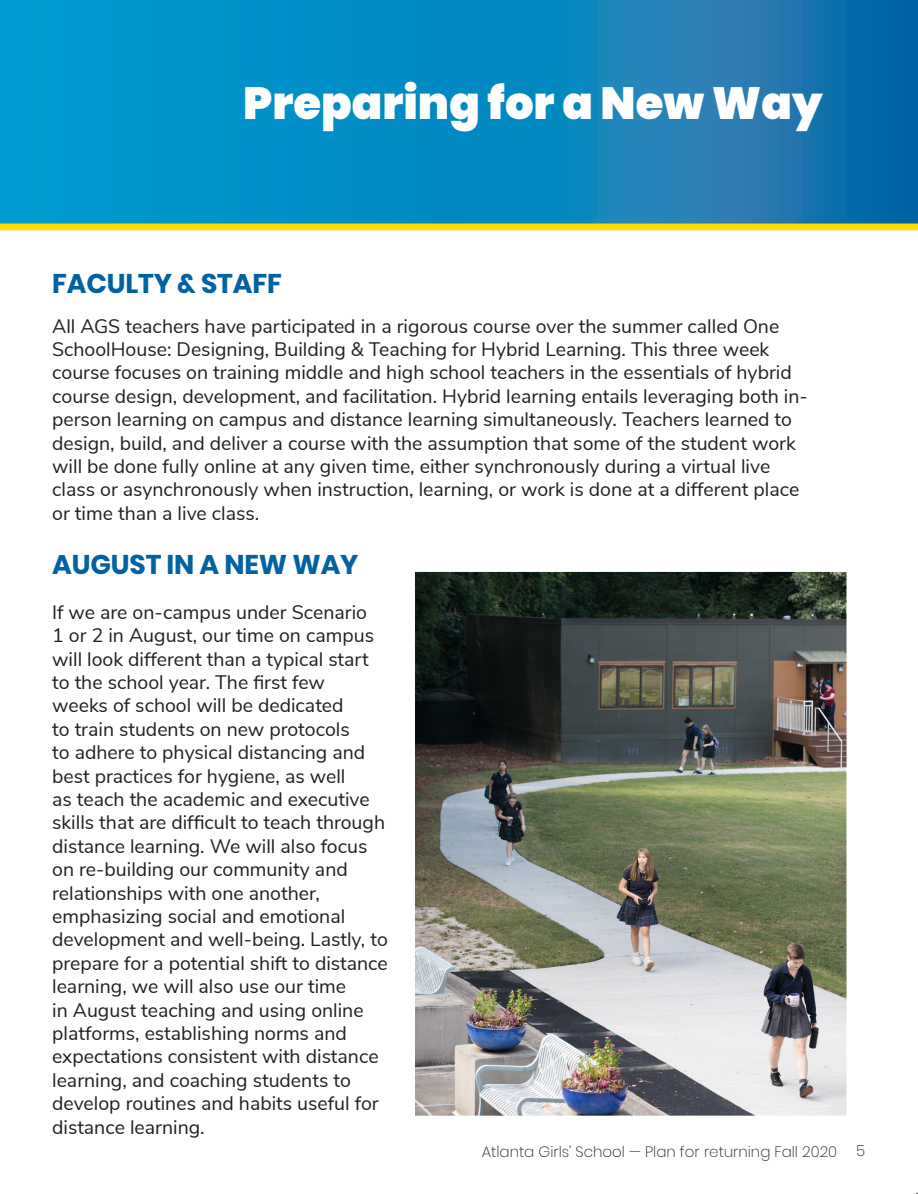
<style>
.page{position:relative;width:918px;height:1194px;background:#fff}
.page>*{position:absolute;margin:0;border:0;box-sizing:border-box;transform-origin:0 0}
.Page_Header{font:900 45px "Poppins";color:#fff}
.t1{font:700 27px "Poppins";letter-spacing:-.005em;color:#0062a2}
.t2{font:19.5px/23.4px "Nunito Sans";color:#231f20}
.t3{font:200 15px "Poppins";color:#231f20}
</style>
<div class="page">
<svg style="left:0;top:218px;width:916px;height:6px;background:#1d8eaf"></svg>
<div style="left:0;top:224px;width:916px;height:6px;background:#ffdc01"></div>
<svg style="left:0;top:0;width:916px;height:218px;background:#0a87bf"></svg>
<img style="left:415px;top:572px;width:430px;height:543px">
<p class="Page_Header" style="left:243px;top:77px;width:580px">Preparing for a New Way</p>
<p class="t1" style="left:52px;top:268px;width:231px">FACULTY &amp; STAFF</p>
<p class="t2" style="left:52px;top:313px;width:756px">All AGS teachers have participated in a rigorous course over the summer called One SchoolHouse: Designing, Building &amp; Teaching for Hybrid Learning. This three week course focuses on training middle and high school teachers in the essentials of hybrid course design, development, and facilitation. Hybrid learning entails leveraging both in&shy;person learning on campus and distance learning simultaneously. Teachers learned to design, build, and deliver a course with the assumption that some of the student work will be done fully online at any given time, either synchronously during a virtual live class or asynchronously when instruction, learning, or work is done at a different place or time than a live class.</p>
<p class="t1" style="left:52px;top:549px;width:308px">AUGUST IN A NEW WAY</p>
<p class="t2" style="left:52px;top:599px;width:337px">If we are on-campus under Scenario<br>1 or 2 in August, our time on campus will look different than a typical start to the school year. The first few<br>weeks of school will be dedicated<br>to train students on new protocols<br>to adhere to physical distancing and best practices for hygiene, as well<br>as teach the academic and executive skills that are difficult to teach through distance learning. We will also focus on re-building our community and relationships with one another, emphasizing social and emotional development and well-being. Lastly, to prepare for a potential shift to distance learning, we will also use our time<br>in August teaching and using online platforms, establishing norms and expectations consistent with distance learning, and coaching students to develop routines and habits useful for distance learning.</p>
<p class="t3" style="left:481px;top:1143px;width:356px">Atlanta Girls’ School — Plan for returning Fall 2020</p>
<p class="t3" style="left:855px;top:1142px;width:11px">5</p>
</div>
